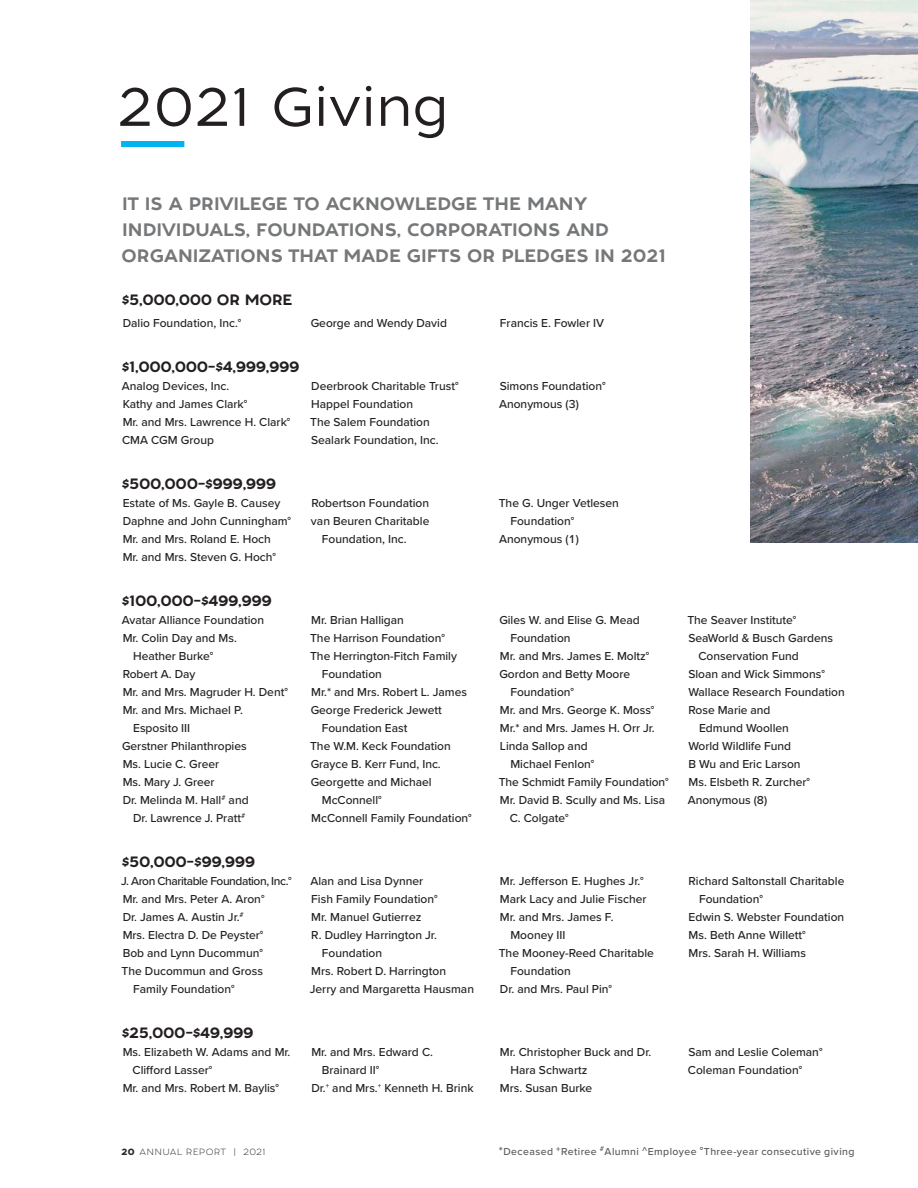
<style>
.page{position:relative;width:918px;height:1188px;background:#fff}
.page>*{position:absolute;margin:0;border:0;box-sizing:border-box;transform-origin:0 0}
.t1{font:54px "Tide Sans 300 Lil Kahuna";color:#231f20}
.t2{font:18px/26.2px "Tide Sans 500 Dudette";color:#757779}
.t3{font:15px "Tide Sans 500 Dudette";letter-spacing:-.025em;color:#231f20}
.t4{font:500 12px/18px "Proxima Nova";color:#231f20}
.t5{font:500 12px "Proxima Nova";letter-spacing:-.035em;color:#231f20}
.t6{font:500 10.5px "Proxima Nova";letter-spacing:.04em;color:#58595b}
.t7{font:9px "Tide Sans 200 Lil Mondo";letter-spacing:.03em;color:#2a2728}
.s1{font-family:"Tide Sans 600 Bunny"}
.s2{font-size:12px}
</style>
<div class="page">
<div style="left:121px;top:141px;width:63px;height:6px;background:#00b5ef"></div>
<img style="left:750px;top:0;width:168px;height:542px">
<h1 class="t1" style="left:117px;top:73px;width:333px">2021 Giving</h1>
<h2 class="t2" style="left:122px;top:191px;width:546px">IT IS A PRIVILEGE TO ACKNOWLEDGE THE MANY<br>INDIVIDUALS, FOUNDATIONS, CORPORATIONS AND<br>ORGANIZATIONS THAT MADE GIFTS OR PLEDGES IN 2021</h2>
<p class="t3" style="left:121px;top:290px;width:173px">$5,000,000 OR MORE</p>
<p class="t4" style="left:123px;top:314px;width:120px">Dalio Foundation, Inc.°</p>
<p class="t4" style="left:311px;top:314px;width:138px">George and Wendy David</p>
<p class="t4" style="left:500px;top:314px;width:106px">Francis E. Fowler IV</p>
<p class="t3" style="left:121px;top:357px;width:180px">$1,000,000–$4,999,999</p>
<p class="t4" style="left:122px;top:377px;width:170px">Analog Devices, Inc.<br>Kathy and James Clark°<br>Mr. and Mrs. Lawrence H. Clark°<br>CMA CGM Group</p>
<p class="t4" style="left:310px;top:377px;width:150px">Deerbrook Charitable Trust°<br>Happel Foundation<br>The Salem Foundation<br>Sealark Foundation, Inc.</p>
<p class="t4" style="left:499px;top:377px;width:108px">Simons Foundation°<br>Anonymous (3)</p>
<p class="t3" style="left:121px;top:474px;width:156px">$500,000–$999,999</p>
<p class="t4" style="left:123px;top:494px;width:170px">Estate of Ms. Gayle B. Causey<br>Daphne and John Cunningham°<br>Mr. and Mrs. Roland E. Hoch<br>Mr. and Mrs. Steven G. Hoch°</p>
<p class="t4" style="left:311px;top:494px;width:119px">Robertson Foundation</p>
<p class="t4" style="left:499px;top:494px;width:122px">The G. Unger Vetlesen</p>
<p class="t4" style="left:510px;top:512px;width:65px">Foundation°</p>
<p class="t4" style="left:499px;top:530px;width:81px">Anonymous (1)</p>
<p class="t4" style="left:311px;top:512px;width:120px">van Beuren Charitable</p>
<p class="t4" style="left:322px;top:530px;width:86px">Foundation, Inc.</p>
<p class="t3" style="left:121px;top:591px;width:152px">$100,000–$499,999</p>
<p class="t4" style="left:122px;top:611px;width:144px">Avatar Alliance Foundation</p>
<p class="t4" style="left:123px;top:629px;width:116px">Mr. Colin Day and Ms.</p>
<p class="t4" style="left:133px;top:647px;width:82px">Heather Burke°</p>
<p class="t4" style="left:123px;top:665px;width:74px">Robert A. Day</p>
<p class="t4" style="left:123px;top:683px;width:167px">Mr. and Mrs. Magruder H. Dent°</p>
<p class="t4" style="left:123px;top:701px;width:122px">Mr. and Mrs. Michael P.</p>
<p class="t4" style="left:133px;top:719px;width:59px">Esposito III</p>
<p class="t4" style="left:122px;top:737px;width:126px">Gerstner Philanthropies</p>
<p class="t4" style="left:123px;top:755px;width:98px">Ms. Lucie C. Greer</p>
<p class="t4" style="left:123px;top:773px;width:93px">Ms. Mary J. Greer</p>
<p class="t4" style="left:123px;top:791px;width:127px">Dr. Melinda M. Hall<sup>#</sup> and</p>
<p class="t4" style="left:133px;top:809px;width:113px">Dr. Lawrence J. Pratt<sup>#</sup></p>
<p class="t3" style="left:121px;top:852px;width:135px">$50,000–$99,999</p>
<p class="t5" style="left:121px;top:872px;width:172px">J. Aron Charitable Foundation, Inc.°</p>
<p class="t4" style="left:123px;top:890px;width:143px">Mr. and Mrs. Peter A. Aron°</p>
<p class="t4" style="left:123px;top:908px;width:123px">Dr. James A. Austin Jr.<sup>#</sup></p>
<p class="t4" style="left:123px;top:926px;width:142px">Mrs. Electra D. De Peyster°</p>
<p class="t4" style="left:123px;top:944px;width:142px">Bob and Lynn Ducommun°</p>
<p class="t4" style="left:122px;top:962px;width:143px">The Ducommun and Gross</p>
<p class="t4" style="left:133px;top:980px;width:103px">Family Foundation°</p>
<p class="t3" style="left:121px;top:1023px;width:134px">$25,000–$49,999</p>
<p class="t4" style="left:123px;top:1043px;width:169px">Ms. Elizabeth W. Adams and Mr.</p>
<p class="t4" style="left:133px;top:1061px;width:81px">Clifford Lasser°</p>
<p class="t4" style="left:123px;top:1079px;width:158px">Mr. and Mrs. Robert M. Baylis°</p>
<p class="t4" style="left:311px;top:611px;width:94px">Mr. Brian Halligan</p>
<p class="t4" style="left:310px;top:629px;width:136px">The Harrison Foundation°</p>
<p class="t4" style="left:310px;top:647px;width:148px">The Herrington-Fitch Family</p>
<p class="t4" style="left:322px;top:665px;width:62px">Foundation</p>
<p class="t4" style="left:311px;top:683px;width:157px">Mr.* and Mrs. Robert L. James</p>
<p class="t4" style="left:311px;top:701px;width:133px">George Frederick Jewett</p>
<p class="t4" style="left:322px;top:719px;width:87px">Foundation East</p>
<p class="t4" style="left:310px;top:737px;width:142px">The W.M. Keck Foundation</p>
<p class="t4" style="left:311px;top:755px;width:132px">Grayce B. Kerr Fund, Inc.</p>
<p class="t4" style="left:311px;top:773px;width:122px">Georgette and Michael</p>
<p class="t4" style="left:322px;top:791px;width:61px">McConnell°</p>
<p class="t4" style="left:311px;top:809px;width:162px">McConnell Family Foundation°</p>
<p class="t4" style="left:310px;top:872px;width:114px">Alan and Lisa Dynner</p>
<p class="t4" style="left:311px;top:890px;width:128px">Fish Family Foundation°</p>
<p class="t4" style="left:311px;top:908px;width:112px">Mr. Manuel Gutierrez</p>
<p class="t4" style="left:311px;top:926px;width:127px">R. Dudley Harrington Jr.</p>
<p class="t4" style="left:322px;top:944px;width:62px">Foundation</p>
<p class="t4" style="left:311px;top:962px;width:136px">Mrs. Robert D. Harrington</p>
<p class="t4" style="left:310px;top:980px;width:166px">Jerry and Margaretta Hausman</p>
<p class="t4" style="left:311px;top:1043px;width:123px">Mr. and Mrs. Edward C.</p>
<p class="t4" style="left:322px;top:1061px;width:59px">Brainard II°</p>
<p class="t4" style="left:311px;top:1079px;width:164px">Dr.<sup>+</sup> and Mrs.<sup>+</sup> Kenneth H. Brink</p>
<p class="t4" style="left:499px;top:611px;width:142px">Giles W. and Elise G. Mead</p>
<p class="t4" style="left:510px;top:629px;width:62px">Foundation</p>
<p class="t4" style="left:500px;top:647px;width:151px">Mr. and Mrs. James E. Moltz°</p>
<p class="t4" style="left:499px;top:665px;width:132px">Gordon and Betty Moore</p>
<p class="t4" style="left:510px;top:683px;width:65px">Foundation°</p>
<p class="t4" style="left:500px;top:701px;width:156px">Mr. and Mrs. George K. Moss°</p>
<p class="t4" style="left:500px;top:719px;width:156px">Mr.* and Mrs. James H. Orr Jr.</p>
<p class="t4" style="left:500px;top:737px;width:89px">Linda Sallop and</p>
<p class="t4" style="left:510px;top:755px;width:86px">Michael Fenlon°</p>
<p class="t4" style="left:499px;top:773px;width:172px">The Schmidt Family Foundation°</p>
<p class="t4" style="left:500px;top:791px;width:167px">Mr. David B. Scully and Ms. Lisa</p>
<p class="t4" style="left:510px;top:809px;width:60px">C. Colgate°</p>
<p class="t4" style="left:500px;top:872px;width:145px">Mr. Jefferson E. Hughes Jr.°</p>
<p class="t4" style="left:500px;top:890px;width:148px">Mark Lacy and Julie Fischer</p>
<p class="t4" style="left:500px;top:908px;width:115px">Mr. and Mrs. James F.</p>
<p class="t4" style="left:510px;top:926px;width:57px">Mooney III</p>
<p class="t4" style="left:499px;top:944px;width:157px">The Mooney-Reed Charitable</p>
<p class="t4" style="left:510px;top:962px;width:62px">Foundation</p>
<p class="t4" style="left:500px;top:980px;width:114px">Dr. and Mrs. Paul Pin°</p>
<p class="t4" style="left:500px;top:1043px;width:153px">Mr. Christopher Buck and Dr.</p>
<p class="t4" style="left:510px;top:1061px;width:79px">Hara Schwartz</p>
<p class="t4" style="left:500px;top:1079px;width:94px">Mrs. Susan Burke</p>
<p class="t4" style="left:687px;top:611px;width:111px">The Seaver Institute°</p>
<p class="t4" style="left:688px;top:629px;width:146px">SeaWorld &amp; Busch Gardens</p>
<p class="t4" style="left:698px;top:647px;width:102px">Conservation Fund</p>
<p class="t4" style="left:688px;top:665px;width:138px">Sloan and Wick Simmons°</p>
<p class="t4" style="left:688px;top:683px;width:158px">Wallace Research Foundation</p>
<p class="t4" style="left:689px;top:701px;width:83px">Rose Marie and</p>
<p class="t4" style="left:699px;top:719px;width:91px">Edmund Woollen</p>
<p class="t4" style="left:688px;top:737px;width:104px">World Wildlife Fund</p>
<p class="t4" style="left:689px;top:755px;width:113px">B Wu and Eric Larson</p>
<p class="t4" style="left:689px;top:773px;width:123px">Ms. Elsbeth R. Zurcher°</p>
<p class="t4" style="left:688px;top:791px;width:81px">Anonymous (8)</p>
<p class="t4" style="left:689px;top:872px;width:157px">Richard Saltonstall Charitable</p>
<p class="t4" style="left:699px;top:890px;width:65px">Foundation°</p>
<p class="t4" style="left:689px;top:908px;width:157px">Edwin S. Webster Foundation</p>
<p class="t4" style="left:689px;top:926px;width:119px">Ms. Beth Anne Willett°</p>
<p class="t4" style="left:689px;top:944px;width:119px">Mrs. Sarah H. Williams</p>
<p class="t4" style="left:688px;top:1043px;width:136px">Sam and Leslie Coleman°<br>Coleman Foundation°</p>
<p class="t7" style="left:122px;top:1146px;width:145px"><span class="s1">20</span> ANNUAL REPORT | 2021</p>
<p class="t6" style="left:499px;top:1144px;width:357px"><span class="s2">*</span>Deceased <sup>+</sup>Retiree <sup>#</sup>Alumni <span class="s2">^</span>Employee <span class="s2">°</span>Three-year consecutive giving</p>
</div>
